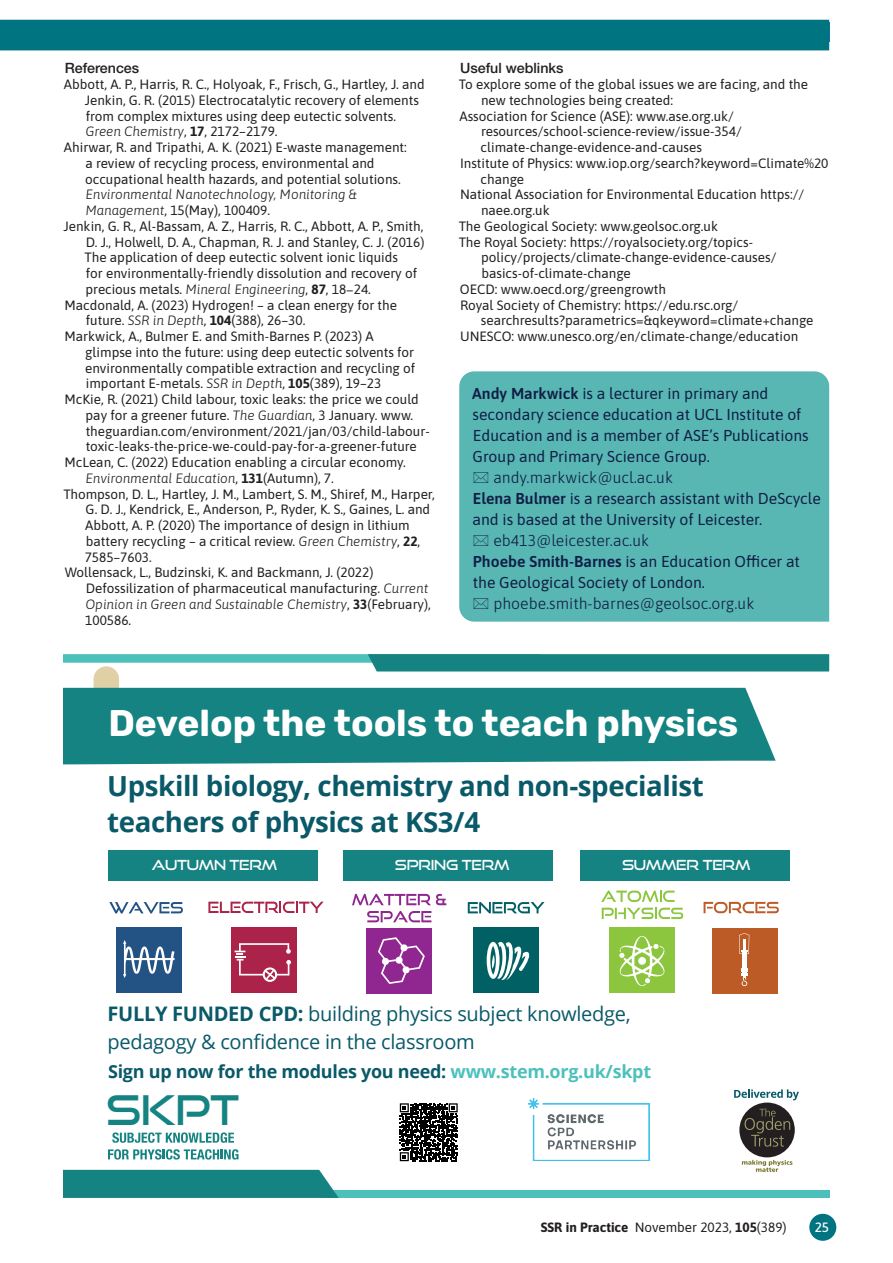
<style>
.page{position:relative;width:893px;height:1263px;background:#fff}
.page>*{position:absolute;margin:0;border:0;box-sizing:border-box;transform-origin:0 0}
.t1{font:40.95px "Good Times Rg";color:#148381}
.t2{font:300 37.05px "Rubik";color:#fff}
.t3{font:700 27.75px/35.8px "Open Sans";letter-spacing:-.015em;color:#095969}
.t4{font:20.1px/27.8px "Open Sans";letter-spacing:-.015em;color:#095969}
.t5{font:700 18px "Open Sans";letter-spacing:-.015em;color:#095969}
.CH_authors_end_single-column{font:15.75px "Asap";color:#111e47}
.CH_refs___acknowl_heads_SSRP{font:500 14.25px "Helvetica Neue LT Std";color:#231f20}
.t6{font:13.95px "Good Times Rg";letter-spacing:-.02em;color:#fff}
.CH_refs_tx{font:13.5px/15.8px "Asap";color:#231f20}
.t7{font:13.5px "Asap";color:#fff}
.s1{font-style:italic}
.s2{font-weight:700}
.s3{color:#4cc1bc}
</style>
<div class="page">
<div style="left:809px;top:1214px;width:27px;height:27px;background:#007481;border-radius:50%"></div>
<div style="left:459px;top:371px;width:370px;height:251px;background:#58b7b3"></div>
<div style="left:94px;top:666px;width:25px;height:41px;background:#e0d0a6;border-radius:13px"></div>
<div style="left:322px;top:1190px;width:507px;height:8px;background:#4cc1bc"></div>
<svg style="left:63px;top:1170px;width:276px;height:28px;background:#1c8785"></svg>
<svg style="left:63px;top:654px;width:766px;height:17px"></svg>
<div style="left:63px;top:688px;width:713px;height:76px;background:#148381"></div>
<svg style="left:734px;top:1089px;width:65px;height:11px"></svg>
<div style="left:610px;top:927px;width:65px;height:65px;background:#8bc63e"></div>
<div style="left:712px;top:928px;width:65px;height:65px;background:#bc5b26"></div>
<div style="left:474px;top:928px;width:65px;height:65px;background:#016063"></div>
<svg style="left:704px;top:902px;width:75px;height:11px"></svg>
<svg style="left:468px;top:902px;width:76px;height:11px"></svg>
<svg style="left:601px;top:890px;width:74px;height:12px"></svg>
<svg style="left:602px;top:908px;width:81px;height:11px"></svg>
<div style="left:742px;top:952px;width:5px;height:21px;background:#fff"></div>
<svg style="left:741px;top:969px;width:7px;height:17px"></svg>
<svg style="left:739px;top:933px;width:10px;height:21px"></svg>
<svg style="left:487px;top:942px;width:43px;height:38px"></svg>
<div style="left:367px;top:929px;width:65px;height:65px;background:#90268f"></div>
<svg style="left:352px;top:894px;width:94px;height:11px"></svg>
<svg style="left:367px;top:911px;width:64px;height:11px"></svg>
<div style="left:116px;top:928px;width:65px;height:65px;background:#235384"></div>
<svg style="left:109px;top:902px;width:74px;height:11px"></svg>
<svg style="left:123px;top:940px;width:52px;height:38px"></svg>
<svg style="left:378px;top:937px;width:47px;height:47px"></svg>
<div style="left:231px;top:928px;width:65px;height:65px;background:#ab2348"></div>
<svg style="left:208px;top:902px;width:116px;height:11px"></svg>
<svg style="left:235px;top:943px;width:56px;height:39px"></svg>
<svg style="left:619px;top:936px;width:46px;height:50px"></svg>
<div style="left:638px;top:957px;width:8px;height:8px;background:#fff;border-radius:50%"></div>
<div style="left:739px;top:1102px;width:56px;height:55px;background:#231f20;border-radius:50%"></div>
<svg style="left:744px;top:1108px;width:46px;height:38px"></svg>
<svg style="left:742px;top:1160px;width:50px;height:12px"></svg>
<div style="left:580px;top:850px;width:209px;height:31px;background:#148381"></div>
<div style="left:108px;top:850px;width:210px;height:31px;background:#148381"></div>
<div style="left:343px;top:850px;width:210px;height:31px;background:#148381"></div>
<img style="left:529px;top:1098px;width:121px;height:63px">
<svg style="left:112px;top:1132px;width:122px;height:11px"></svg>
<svg style="left:108px;top:1149px;width:131px;height:10px"></svg>
<svg style="left:400px;top:1103px;width:58px;height:58px"></svg>
<div style="left:0;top:20px;width:829px;height:30px;background:#007481"></div>
<svg style="left:474px;top:472px;width:14px;height:11px"></svg>
<svg style="left:474px;top:535px;width:14px;height:11px"></svg>
<svg style="left:474px;top:598px;width:14px;height:11px"></svg>
<p class="CH_refs___acknowl_heads_SSRP" style="left:65px;top:60px;width:76px">References</p>
<p class="CH_refs_tx" style="left:85px;top:76px;width:341px;text-indent:-21px">Abbott, A. P., Harris, R. C., Holyoak, F., Frisch, G., Hartley, J. and Jenkin, G. R. (2015) Electrocatalytic recovery of elements from complex mixtures using deep eutectic solvents.<br><span class="s1">Green Chemistry</span>, 17, 2172–2179.</p>
<p class="CH_refs_tx" style="left:85px;top:139px;width:323px;text-indent:-21px">Ahirwar, R. and Tripathi, A. K. (2021) E-waste management: a review of recycling process, environmental and occupational health hazards, and potential solutions.<br><span class="s1">Environmental Nanotechnology, Monitoring &amp; Management</span>, 15(May), 100409.</p>
<p class="CH_refs_tx" style="left:85px;top:217px;width:341px;text-indent:-21px">Jenkin, G. R., Al-Bassam, A. Z., Harris, R. C., Abbott, A. P., Smith, D. J., Holwell, D. A., Chapman, R. J. and Stanley, C. J. (2016)<br>The application of deep eutectic solvent ionic liquids<br>for environmentally-friendly dissolution and recovery of precious metals. <span class="s1">Mineral Engineering</span>, 87, 18−24.</p>
<p class="CH_refs_tx" style="left:86px;top:296px;width:313px;text-indent:-21px">Macdonald, A. (2023) Hydrogen! – a clean energy for the future. <span class="s1">SSR in Depth</span>, 104(388), 26–30.</p>
<p class="CH_refs_tx" style="left:85px;top:328px;width:331px;text-indent:-21px">Markwick, A., Bulmer E. and Smith-Barnes P. (2023) A glimpse into the future: using deep eutectic solvents for environmentally compatible extraction and recycling of important E-metals. <span class="s1">SSR in Depth</span>, 105(389), 19–23</p>
<p class="CH_refs_tx" style="left:86px;top:391px;width:346px;text-indent:-21px">McKie, R. (2021) Child labour, toxic leaks: the price we could pay for a greener future. <span class="s1">The Guardian</span>, 3 January. www. theguardian.com/environment/2021/jan/03/child-labour&shy;toxic-leaks-the-price-we-could-pay-for-a-greener-future</p>
<p class="CH_refs_tx" style="left:86px;top:454px;width:322px;text-indent:-21px">McLean, C. (2022) Education enabling a circular economy.<br><span class="s1">Environmental Education</span>, 131(Autumn), 7.</p>
<p class="CH_refs_tx" style="left:85px;top:485px;width:352px;text-indent:-21px">Thompson, D. L., Hartley, J. M., Lambert, S. M., Shiref, M., Harper, G. D. J., Kendrick, E., Anderson, P., Ryder, K. S., Gaines, L. and Abbott, A. P. (2020) The importance of design in lithium battery recycling – a critical review. <span class="s1">Green Chemistry</span>, 22, 7585–7603.</p>
<p class="CH_refs_tx" style="left:85px;top:564px;width:347px;text-indent:-21px">Wollensack, L., Budzinski, K. and Backmann, J. (2022)<br>Defossilization of pharmaceutical manufacturing. <span class="s1">Current Opinion in Green and Sustainable Chemistry</span>, 33(February), 100586.</p>
<p class="CH_refs___acknowl_heads_SSRP" style="left:460px;top:60px;width:105px">Useful weblinks</p>
<p class="CH_refs_tx" style="left:481px;top:76px;width:329px;text-indent:-22px">To explore some of the global issues we are facing, and the new technologies being created:</p>
<p class="CH_refs_tx" style="left:481px;top:107px;width:263px;text-indent:-21px">Association for Science (ASE): www.ase.org.uk/ resources/school-science-review/issue-354/ climate-change-evidence-and-causes</p>
<p class="CH_refs_tx" style="left:481px;top:154px;width:349px;text-indent:-21px">Institute of Physics: www.iop.org/search?keyword=Climate%20 change</p>
<p class="CH_refs_tx" style="left:481px;top:186px;width:325px;text-indent:-21px">National Association for Environmental Education https:// naee.org.uk</p>
<p class="CH_refs_tx" style="left:459px;top:217px;width:261px">The Geological Society: www.geolsoc.org.uk</p>
<p class="CH_refs_tx" style="left:481px;top:233px;width:297px;text-indent:-22px">The Royal Society: https://royalsociety.org/topics&shy;policy/projects/climate-change-evidence-causes/ basics-of-climate-change</p>
<p class="CH_refs_tx" style="left:460px;top:280px;width:208px">OECD: www.oecd.org/greengrowth</p>
<p class="CH_refs_tx" style="left:481px;top:296px;width:334px;text-indent:-21px">Royal Society of Chemistry: https://edu.rsc.org/ searchresults?parametrics=&amp;qkeyword=climate+change</p>
<p class="CH_refs_tx" style="left:460px;top:328px;width:339px">UNESCO: www.unesco.org/en/climate-change/education</p>
<p class="CH_authors_end_single-column" style="left:472px;top:382px;width:298px">Andy Markwick is a lecturer in primary and</p>
<p class="CH_authors_end_single-column" style="left:473px;top:403px;width:330px">secondary science education at UCL Institute of</p>
<p class="CH_authors_end_single-column" style="left:473px;top:424px;width:337px">Education and is a member of ASE’s Publications</p>
<p class="CH_authors_end_single-column" style="left:473px;top:445px;width:239px">Group and Primary Science Group.</p>
<p class="CH_authors_end_single-column" style="left:493px;top:466px;width:181px">andy.markwick@ucl.ac.uk</p>
<p class="CH_authors_end_single-column" style="left:473px;top:487px;width:350px">Elena Bulmer is a research assistant with DeScycle</p>
<p class="CH_authors_end_single-column" style="left:472px;top:508px;width:291px">and is based at the University of Leicester.</p>
<p class="CH_authors_end_single-column" style="left:493px;top:529px;width:158px">eb413@leicester.ac.uk</p>
<p class="CH_authors_end_single-column" style="left:473px;top:550px;width:329px">Phoebe Smith-Barnes is an Education Officer at</p>
<p class="CH_authors_end_single-column" style="left:473px;top:571px;width:234px">the Geological Society of London.</p>
<p class="CH_authors_end_single-column" style="left:493px;top:592px;width:263px">phoebe.smith-barnes@geolsoc.org.uk</p>
<p class="t2" style="left:108px;top:703px;width:632px">Develop the tools to teach physics</p>
<p class="t3" style="left:107px;top:768px;width:598px">Upskill biology, chemistry and non-specialist teachers of physics at KS3/4</p>
<p class="t6" style="left:152px;top:856px;width:127px">AUTUMN TERM</p>
<p class="t6" style="left:395px;top:857px;width:116px">SPRING TERM</p>
<p class="t6" style="left:622px;top:857px;width:130px">SUMMER TERM</p>
<p class="t4" style="left:108px;top:999px;width:525px"><span class="s2">FULLY FUNDED CPD:</span> building physics subject knowledge, pedagogy &amp; confidence in the classroom</p>
<p class="t5" style="left:108px;top:1059px;width:545px">Sign up now for the modules you need: <span class="s3">www.stem.org.uk/skpt</span></p>
<p class="t1" style="left:106px;top:1085px;width:135px">SKPT</p>
<p class="CH_refs_tx" style="left:541px;top:1219px;width:247px">SSR in Practice November 2023, 105(389)</p>
<p class="t7" style="left:815px;top:1218px;width:16px">25</p>
</div>
